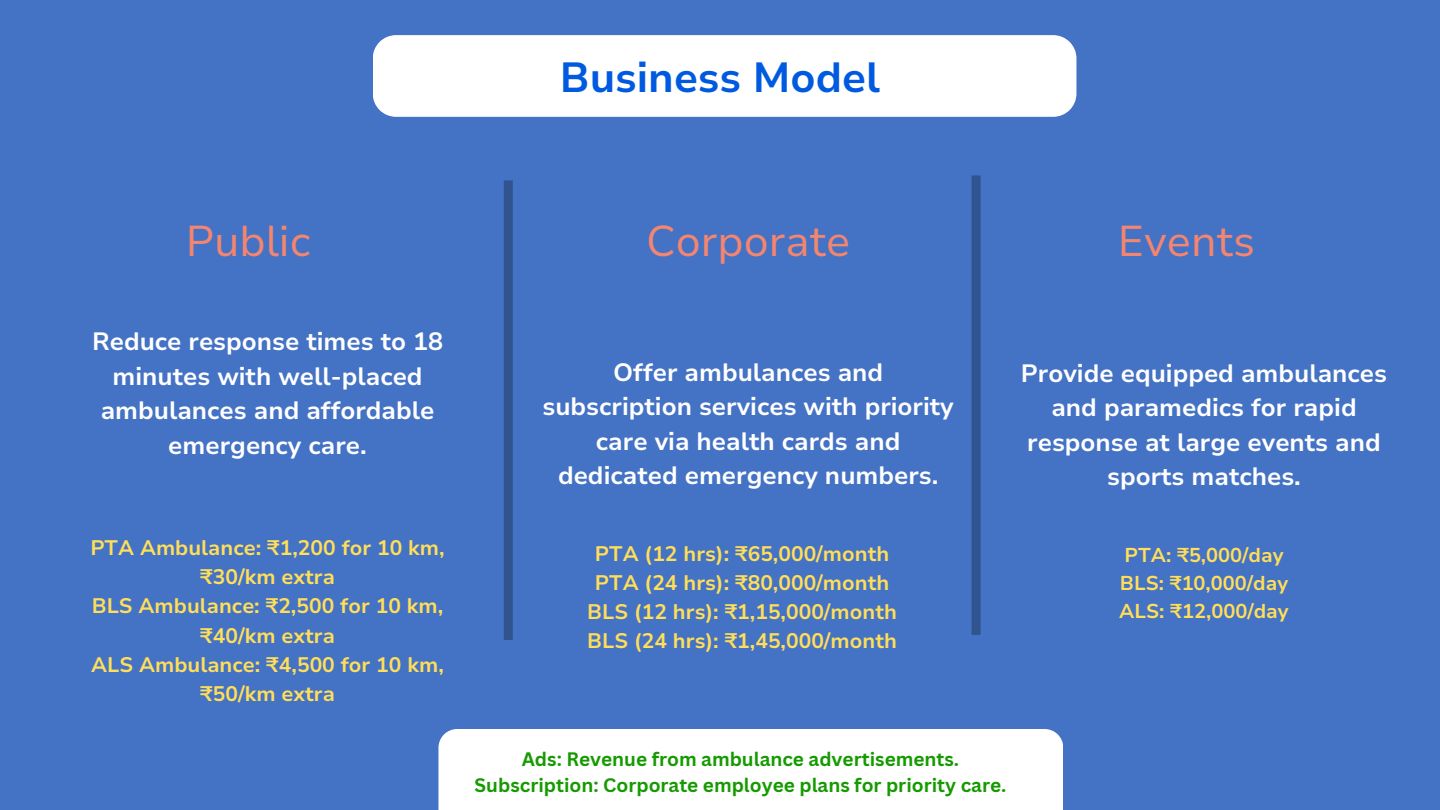
<style>
.page{position:relative;width:1440px;height:810px;background:#4472c4}
.page>*{position:absolute;margin:0;border:0;box-sizing:border-box;transform-origin:0 0}
.t1{font:43px "Nunito Sans 10 pt";color:#f4856f}
.t2{font:700 42px "Nunito Sans 10 pt";color:#005ae0}
.t3{font:700 25px/34.5px "Nunito Sans 10 pt";color:#fff;text-align:center}
.t4{font:700 21px/29.2px "Nunito Sans 10 pt";color:#ffde59;text-align:center}
.t5{font:700 20px "Nunito Sans 10 pt";color:#ffde59}
.t6{font:700 19px "Canva Sans";color:#169a01}
</style>
<div class="page">
<div style="left:373px;top:35px;width:703px;height:82px;background:#fff"></div>
<div style="left:504px;top:180px;width:9px;height:460px;background:#31538f"></div>
<div style="left:972px;top:175px;width:9px;height:460px;background:#31538f"></div>
<div style="left:438px;top:729px;width:625px;height:81px;background:#fff"></div>
<p class="t2" style="left:560px;top:49px;width:322px">Business Model</p>
<h2 class="t1" style="left:186px;top:212px;width:126px">Public</h2>
<p class="t1" style="left:646px;top:212px;width:206px">Corporate</p>
<p class="t1" style="left:1118px;top:212px;width:139px">Events</p>
<h1 class="t3" style="left:92px;top:325px;width:353px">Reduce response times to 18 minutes with well-placed ambulances and affordable emergency care.</h1>
<h2 class="t4" style="left:90px;top:533px;width:356px">PTA Ambulance: ₹1,200 for 10 km, ₹30/km extra</h2>
<p class="t4" style="left:92px;top:592px;width:353px">BLS Ambulance: ₹2,500 for 10 km, ₹40/km extra</p>
<p class="t4" style="left:91px;top:650px;width:354px">ALS Ambulance: ₹4,500 for 10 km, ₹50/km extra</p>
<p class="t3" style="left:543px;top:355px;width:413px">Offer ambulances and subscription services with priority care via health cards and dedicated emergency numbers.</p>
<p class="t4" style="left:595px;top:539px;width:296px">PTA (12 hrs): ₹65,000/month</p>
<p class="t4" style="left:595px;top:568px;width:296px">PTA (24 hrs): ₹80,000/month</p>
<h2 class="t4" style="left:587px;top:598px;width:311px">BLS (12 hrs): ₹1,15,000/month</h2>
<p class="t4" style="left:587px;top:627px;width:311px">BLS (24 hrs): ₹1,45,000/month</p>
<p class="t3" style="left:1021px;top:356px;width:368px">Provide equipped ambulances and paramedics for rapid response at large events and sports matches.</p>
<p class="t5" style="left:1124px;top:542px;width:161px">PTA: ₹5,000/day</p>
<p class="t5" style="left:1120px;top:570px;width:170px">BLS: ₹10,000/day</p>
<p class="t5" style="left:1119px;top:597px;width:171px">ALS: ₹12,000/day</p>
<p class="t6" style="left:522px;top:745px;width:439px">Ads: Revenue from ambulance advertisements.</p>
<p class="t6" style="left:475px;top:772px;width:533px">Subscription: Corporate employee plans for priority care.</p>
</div>
